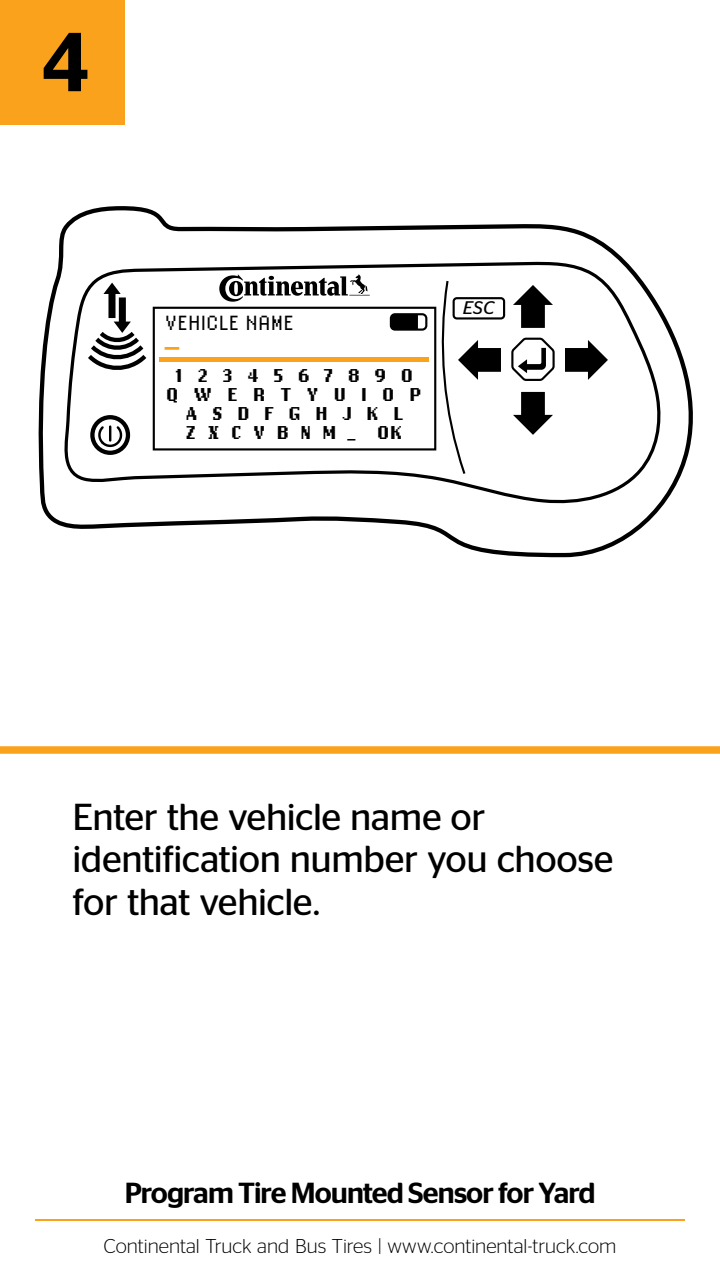
<style>
.page{position:relative;width:720px;height:1280px;background:#fff}
.page>*{position:absolute;margin:0;border:0;box-sizing:border-box;transform-origin:0 0}
.t1{font:500 83.35px "Continental Stag Sans";color:#000}
.t2{font:37.5px/42.5px "Continental Stag Sans";letter-spacing:-.015em;color:#000}
.t3{font:700 34.85px "Lo Res 12 OT";color:#faa21b}
.t4{font:500 29px "Continental Stag Sans";letter-spacing:-.035em;color:#000}
.t5{font:21.25px "Lo Res 12 OT";letter-spacing:.01em;color:#000}
.t6{font:300 20px "Continental Stag Sans";color:#000}
.t7{font:700 19.25px/19.1px "Lo Res 12 OT";letter-spacing:.725em;color:#000;text-align:center}
.t8{font:italic 18.25px "Continental Stag Sans";color:#000}
</style>
<div class="page">
<div style="left:0;top:0;width:125px;height:125px;background:#faa21b"></div>
<hr style="left:35px;top:1219px;width:650px;height:2px;background:#faa21b">
<svg style="left:38px;top:206px;width:655px;height:352px"></svg>
<svg style="left:55px;top:260px;width:610px;height:244px"></svg>
<div style="left:153px;top:307px;width:283px;height:144px;border:2px solid #000"></div>
<div style="left:453px;top:297px;width:52px;height:23px;border:2px solid #000;border-radius:3px"></div>
<svg style="left:513px;top:285px;width:40px;height:43px"></svg>
<svg style="left:513px;top:392px;width:40px;height:43px"></svg>
<svg style="left:438px;top:279px;width:63px;height:197px"></svg>
<svg style="left:565px;top:340px;width:43px;height:40px"></svg>
<svg style="left:510px;top:336px;width:46px;height:47px"></svg>
<svg style="left:219px;top:274px;width:151px;height:28px"></svg>
<div style="left:159px;top:357px;width:269px;height:5px;background:#faa21b"></div>
<div style="left:390px;top:313px;width:37px;height:18px;border:2px solid #000;border-radius:4px"></div>
<svg style="left:391px;top:314px;width:27px;height:16px"></svg>
<div style="left:0;top:746px;width:720px;height:8px;background:#faa21b"></div>
<h1 class="t1" style="left:40px;top:14px;width:52px">4</h1>
<p class="t5" style="left:165px;top:308px;width:131px">VEHICLE NAME</p>
<p class="t3" style="left:165px;top:312px;width:16px">_</p>
<p class="t7" style="left:166px;top:365px;width:258px">1234567890<br>QWERTYUIOP<br>ASDFGHJKL<br>Z X C V B N M _ OK</p>
<p class="t8" style="left:463px;top:298px;width:33px">ESC</p>
<p class="t2" style="left:72px;top:795px;width:542px">Enter the vehicle name or identification number you choose for that vehicle.</p>
<p class="t4" style="left:125px;top:1176px;width:472px">Program Tire Mounted Sensor for Yard</p>
<p class="t6" style="left:103px;top:1235px;width:514px">Continental Truck and Bus Tires | www.continental-truck.com</p>
</div>
